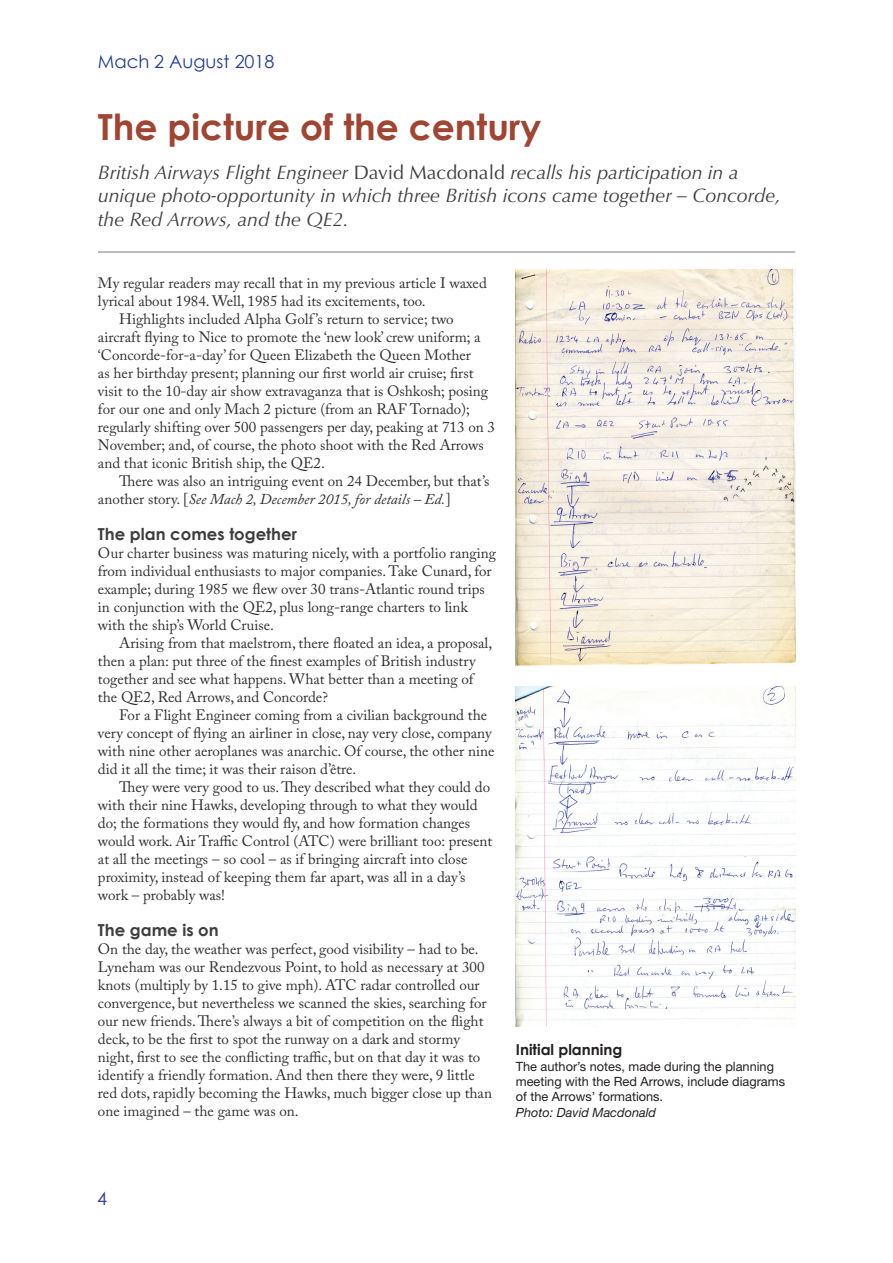
<style>
.page{position:relative;width:893px;height:1263px;background:#fff}
.page>*{position:absolute;margin:0;border:0;box-sizing:border-box;transform-origin:0 0}
.t1{font:700 36px "Century Gothic";color:#9e4633}
.t2{font:italic 19.5px/23.4px "Optima";color:#3e3e3f}
.t3{font:18px "Century Gothic";color:#253f8e}
.t4{font:700 16.5px "Century Gothic";color:#3e3e3f}
.t5{font:15px/18px "Adobe Caslon Pro";color:#312f30}
.t6{font:italic 15px "Adobe Caslon Pro";color:#312f30}
.t7{font:700 15px "Century Gothic";color:#231f20}
.t8{font:12.75px/15.3px "Helvetica Neue";color:#231f20}
.t9{font:italic 12.75px "Helvetica Neue";color:#231f20}
.s1{font-style:normal}
</style>
<div class="page">
<img style="left:515px;top:270px;width:280px;height:396px">
<img style="left:516px;top:686px;width:279px;height:340px">
<hr style="left:98px;top:252px;width:697px;height:1px;background:#231f20">
<p class="t3" style="left:98px;top:50px;width:178px">Mach 2 August 2018</p>
<h1 class="t1" style="left:98px;top:105px;width:445px">The picture of the century</h1>
<h2 class="t2" style="left:98px;top:161px;width:684px">British Airways Flight Engineer <span class="s1">David Macdonald</span> recalls his participation in a unique photo-opportunity in which three British icons came together – Concorde, the Red Arrows, and the QE2.</h2>
<p class="t5" style="left:98px;top:274px;width:390px">My regular readers may recall that in my previous article I waxed</p>
<p class="t5" style="left:98px;top:292px;width:329px">lyrical about 1984. Well, 1985 had its excitements, too.</p>
<p class="t5" style="left:119px;top:310px;width:336px">Highlights included Alpha Golf ’s return to service; two</p>
<p class="t5" style="left:98px;top:328px;width:384px">aircraft flying to Nice to promote the ‘new look’ crew uniform; a</p>
<p class="t5" style="left:98px;top:346px;width:375px">‘Concorde-for-a-day’ for Queen Elizabeth the Queen Mother</p>
<p class="t5" style="left:98px;top:364px;width:377px">as her birthday present; planning our first world air cruise; first</p>
<p class="t5" style="left:98px;top:382px;width:392px">visit to the 10-day air show extravaganza that is Oshkosh; posing</p>
<p class="t5" style="left:98px;top:400px;width:374px">for our one and only Mach 2 picture (from an RAF Tornado);</p>
<p class="t5" style="left:98px;top:418px;width:399px">regularly shifting over 500 passengers per day, peaking at 713 on 3</p>
<p class="t5" style="left:98px;top:436px;width:387px">November; and, of course, the photo shoot with the Red Arrows</p>
<p class="t5" style="left:98px;top:454px;width:228px">and that iconic British ship, the QE2.</p>
<p class="t5" style="left:119px;top:472px;width:372px">There was also an intriguing event on 24 December, but that’s</p>
<p class="t6" style="left:98px;top:490px;width:354px"><span class="s1">another story. [</span>See Mach 2, December 2015, for details – Ed.<span class="s1">]</span></p>
<p class="t4" style="left:98px;top:524px;width:200px">The plan comes together</p>
<p class="t5" style="left:98px;top:544px;width:400px">Our charter business was maturing nicely, with a portfolio ranging from individual enthusiasts to major companies. Take Cunard, for example; during 1985 we flew over 30 trans-Atlantic round trips in conjunction with the QE2, plus long-range charters to link with the ship’s World Cruise.</p>
<p class="t5" style="left:98px;top:634px;width:396px;text-indent:21px">Arising from that maelstrom, there floated an idea, a proposal, then a plan: put three of the finest examples of British industry together and see what happens. What better than a meeting of the QE2, Red Arrows, and Concorde?</p>
<p class="t5" style="left:98px;top:706px;width:398px;text-indent:21px">For a Flight Engineer coming from a civilian background the very concept of flying an airliner in close, nay very close, company with nine other aeroplanes was anarchic. Of course, the other nine did it all the time; it was their raison d’être.</p>
<p class="t5" style="left:98px;top:778px;width:396px;text-indent:21px">They were very good to us. They described what they could do with their nine Hawks, developing through to what they would do; the formations they would fly, and how formation changes would work. Air Traffic Control (ATC) were brilliant too: present at all the meetings – so cool – as if bringing aircraft into close proximity, instead of keeping them far apart, was all in a day’s work – probably was!</p>
<p class="t4" style="left:98px;top:920px;width:122px">The game is on</p>
<p class="t5" style="left:98px;top:940px;width:396px">On the day, the weather was perfect, good visibility – had to be.<br>Lyneham was our Rendezvous Point, to hold as necessary at 300 knots (multiply by 1.15 to give mph). ATC radar controlled our convergence, but nevertheless we scanned the skies, searching for our new friends. There’s always a bit of competition on the flight deck, to be the first to spot the runway on a dark and stormy night, first to see the conflicting traffic, but on that day it was to identify a friendly formation. And then there they were, 9 little red dots, rapidly becoming the Hawks, much bigger close up than one imagined – the game was on.</p>
<p class="t7" style="left:516px;top:1040px;width:108px">Initial planning</p>
<p class="t8" style="left:516px;top:1058px;width:271px">The author’s notes, made during the planning meeting with the Red Arrows, include diagrams of the Arrows’ formations.</p>
<p class="t9" style="left:516px;top:1104px;width:142px">Photo: David Macdonald</p>
<p class="t3" style="left:97px;top:1188px;width:11px">4</p>
</div>
